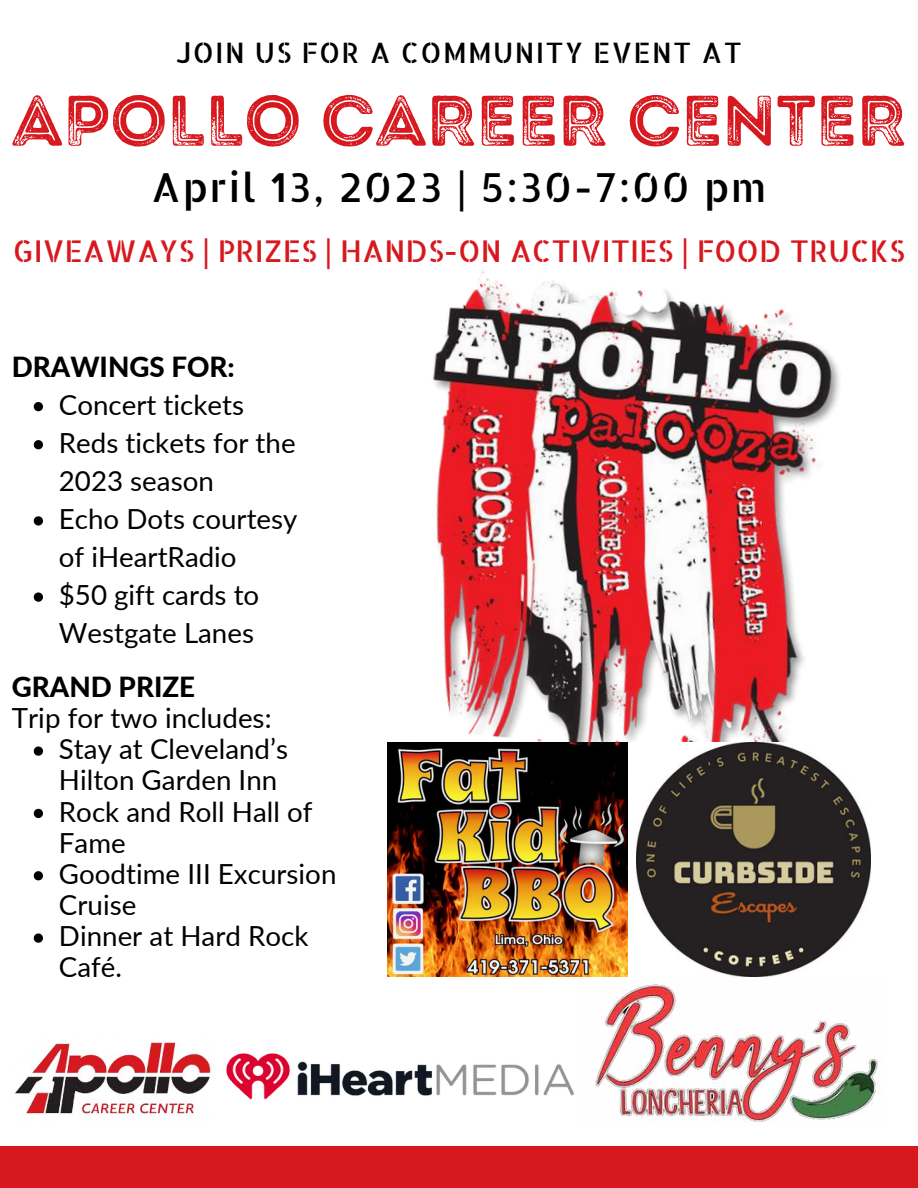
<style>
.page{position:relative;width:918px;height:1188px;background:#fff}
.page>*{position:absolute;margin:0;border:0;box-sizing:border-box;transform-origin:0 0}
.t1{font:71.4px "Intro Rust G Base 2 Line";color:#d7191f}
.t2{font:40.05px "Allerta Stencil";letter-spacing:.045em;color:#000}
.t3{font:30px "Allerta Stencil";color:#d7191f}
.t4{font:28.2px "Allerta Stencil";letter-spacing:.045em;color:#000}
.t5{font:27.75px/31.2px "Lato";color:#000}
.t6{font:800 27.75px "Lato";color:#000}
</style>
<div class="page">
<svg style="left:34px;top:746px;width:9px;height:10px"></svg>
<svg style="left:34px;top:809px;width:9px;height:9px"></svg>
<svg style="left:34px;top:871px;width:9px;height:9px"></svg>
<svg style="left:34px;top:934px;width:9px;height:9px"></svg>
<div style="left:0;top:1147px;width:918px;height:41px;background:#d7191f"></div>
<img style="left:226px;top:1053px;width:348px;height:47px">
<img style="left:387px;top:795px;width:241px;height:181px">
<img style="left:387px;top:271px;width:453px;height:524px">
<img style="left:15px;top:1040px;width:197px;height:76px">
<img style="left:636px;top:742px;width:234px;height:234px">
<img style="left:578px;top:976px;width:300px;height:146px">
<svg style="left:34px;top:402px;width:9px;height:9px"></svg>
<svg style="left:34px;top:440px;width:9px;height:9px"></svg>
<svg style="left:34px;top:516px;width:9px;height:10px"></svg>
<svg style="left:34px;top:592px;width:9px;height:10px"></svg>
<p class="t4" style="left:176px;top:33px;width:567px">JOIN US FOR A COMMUNITY EVENT AT</p>
<h1 class="t1" style="left:11px;top:75px;width:897px">APOLLO CAREER CENTER</h1>
<h2 class="t2" style="left:151px;top:161px;width:617px">April 13, 2023 | 5:30-7:00 pm</h2>
<p class="t3" style="left:13px;top:231px;width:894px">GIVEAWAYS | PRIZES | HANDS-ON ACTIVITIES | FOOD TRUCKS</p>
<p class="t6" style="left:12px;top:346px;width:224px">DRAWINGS FOR:</p>
<p class="t5" style="left:59px;top:384px;width:240px;line-height:38.1px">Concert tickets<br>Reds tickets for the<br>2023 season<br>Echo Dots courtesy of iHeartRadio<br>$50 gift cards to<br>Westgate Lanes</p>
<p class="t6" style="left:12px;top:666px;width:185px">GRAND PRIZE</p>
<p class="t5" style="left:12px;top:701px;width:261px">Trip for two includes:</p>
<p class="t5" style="left:59px;top:732px;width:279px">Stay at Cleveland’s<br>Hilton Garden Inn<br>Rock and Roll Hall of<br>Fame<br>Goodtime III Excursion<br>Cruise<br>Dinner at Hard Rock<br>Café.</p>
</div>
